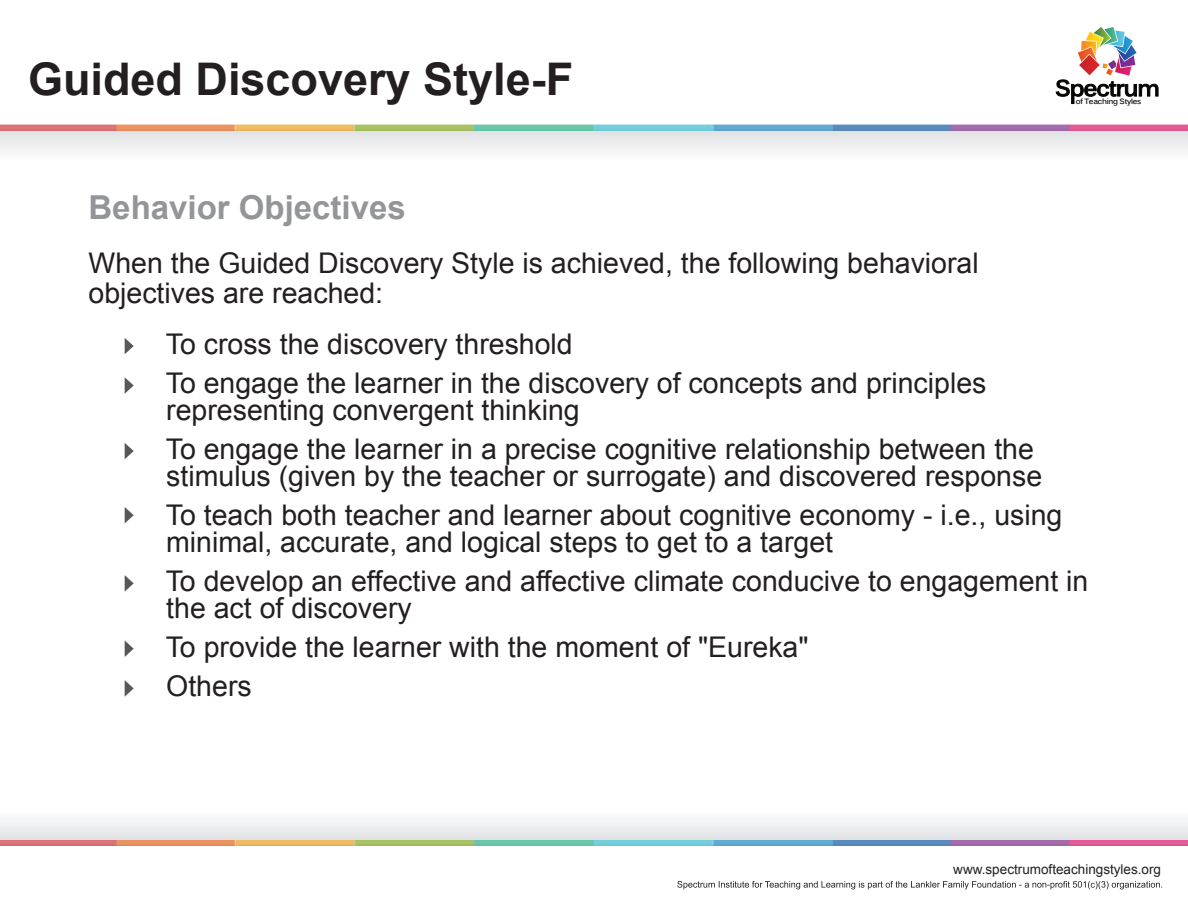
<style>
.page{position:relative;width:1188px;height:918px;background:#fff}
.page>*{position:absolute;margin:0;border:0;box-sizing:border-box;transform-origin:0 0}
.t1{font:700 45px "Arial";color:#231f20}
.t2{font:700 33px "Arial";color:#939598}
.t3{font:28.5px/39px "Arial";color:#231f20}
.t4{font:13.5px "Arial";color:#231f20}
.t5{font:700 7.65px "Kalinga";letter-spacing:-.035em;color:#050504}
</style>
<div class="page">
<svg style="left:677px;top:881px;width:485px;height:8px"></svg>
<svg style="left:125px;top:338px;width:9px;height:16px"></svg>
<svg style="left:125px;top:377px;width:9px;height:17px"></svg>
<svg style="left:125px;top:443px;width:9px;height:16px"></svg>
<svg style="left:125px;top:507px;width:9px;height:16px"></svg>
<svg style="left:125px;top:575px;width:9px;height:17px"></svg>
<svg style="left:125px;top:641px;width:9px;height:16px"></svg>
<svg style="left:125px;top:680px;width:9px;height:17px"></svg>
<div style="left:0;top:131px;width:1188px;height:43px;background:linear-gradient(to bottom,#e3e4e6,#fff)"></div>
<img style="left:0;top:124px;width:1188px;height:7px">
<img style="left:0;top:839px;width:1188px;height:7px">
<div style="left:0;top:796px;width:1188px;height:43px;background:linear-gradient(to bottom,#fff,#e5e6e7)"></div>
<svg style="left:1055px;top:27px;width:104px;height:77px"></svg>
<h1 class="t1" style="left:28px;top:50px;width:547px">Guided Discovery Style-F</h1>
<p class="t5" style="left:1076px;top:96px;width:67px">of Teaching Styles</p>
<p class="t2" style="left:88px;top:186px;width:319px">Behavior Objectives</p>
<p class="t3" style="left:88px;top:248px;width:892px;line-height:30px">When the Guided Discovery Style is achieved, the following behavioral objectives are reached:</p>
<p class="t3" style="left:166px;top:325px;width:822px">To cross the discovery threshold<br>To engage the learner in the discovery of concepts and principles</p>
<p class="t3" style="left:166px;top:391px;width:870px">representing convergent thinking<br>To engage the learner in a precise cognitive relationship between the</p>
<p class="t3" style="left:166px;top:457px;width:898px">stimulus (given by the teacher or surrogate) and discovered response<br>To teach both teacher and learner about cognitive economy - i.e., using</p>
<p class="t3" style="left:166px;top:523px;width:924px">minimal, accurate, and logical steps to get to a target<br>To develop an effective and affective climate conducive to engagement in</p>
<p class="t3" style="left:166px;top:589px;width:644px">the act of discovery<br>To provide the learner with the moment of "Eureka"<br>Others</p>
<p class="t4" style="left:953px;top:860px;width:209px">www.spectrumofteachingstyles.org</p>
</div>
